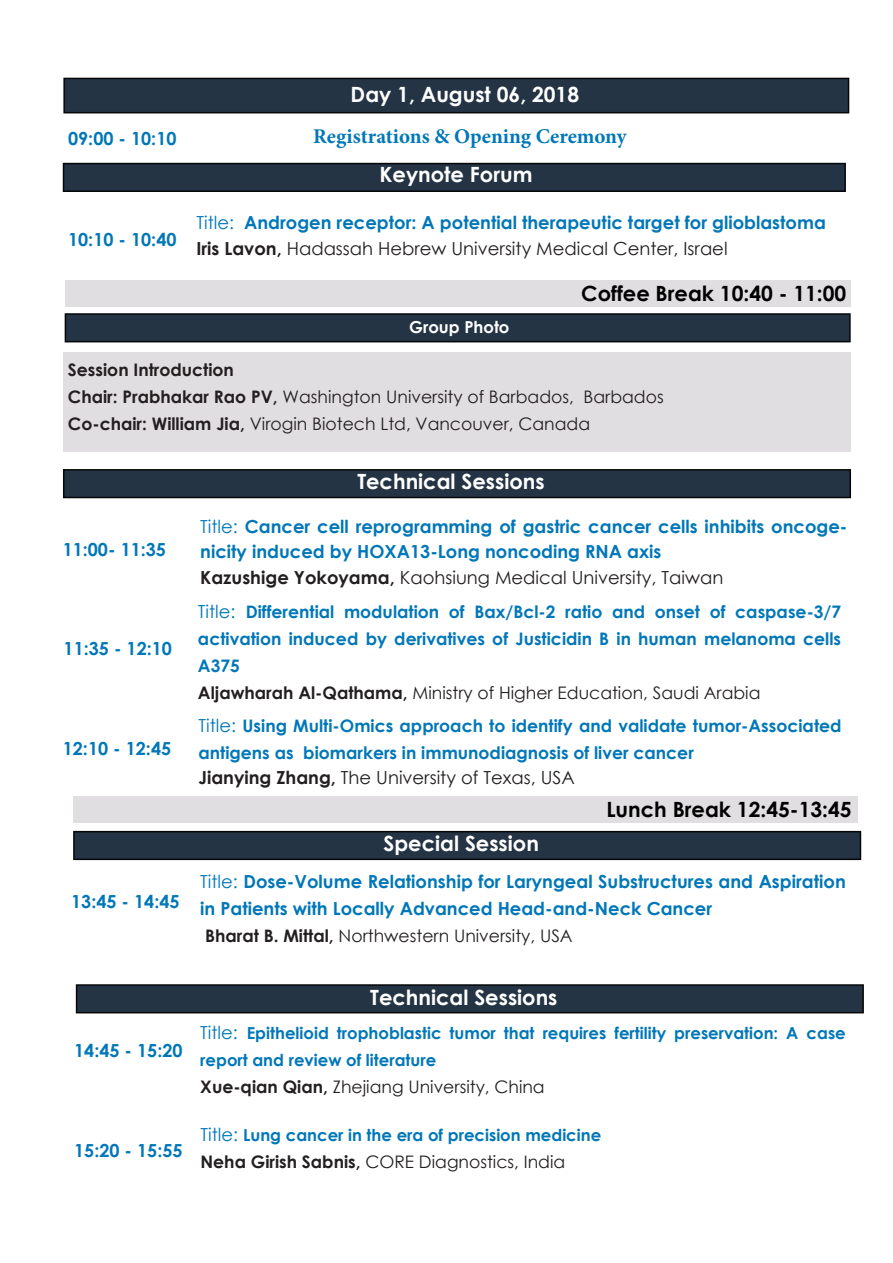
<style>
.page{position:relative;width:893px;height:1263px;background:#fff}
.page>*{position:absolute;margin:0;border:0;box-sizing:border-box;transform-origin:0 0}
.t1{font:700 21px "Century Gothic";color:#fff}
.t2{font:700 21px "Century Gothic";color:#000}
.t3{font:700 21px "Minion Pro";letter-spacing:-.005em;color:#0077b8}
.t4{font:700 18px/25.5px "Century Gothic";color:#0077b8}
.t5{font:18px "Century Gothic";color:#231f20}
.t6{font:17.25px "Century Gothic";color:#231f20}
.t7{font:700 17.25px/27px "Century Gothic";color:#0077b8}
.t8{font:700 17.25px "Century Gothic";color:#231f20}
.t9{font:700 16.5px/27px "Century Gothic";color:#0077b8}
.t10{font:700 16.5px "Century Gothic";color:#fff}
.s1{font-weight:400}
.s2{font-weight:700}
.s3{font-weight:400;font-size:18px}
</style>
<div class="page">
<div style="left:63px;top:163px;width:783px;height:29px;background:#243444;border:2px solid #050608"></div>
<div style="left:64px;top:352px;width:787px;height:99px;background:#e0dee0"></div>
<div style="left:63px;top:78px;width:786px;height:35px;background:#243444;border:2px solid #050608"></div>
<div style="left:63px;top:469px;width:788px;height:29px;background:#243444;border:2px solid #050608"></div>
<div style="left:76px;top:984px;width:788px;height:29px;background:#243444;border:2px solid #050608"></div>
<div style="left:73px;top:831px;width:788px;height:29px;background:#243444;border:2px solid #050608"></div>
<div style="left:65px;top:280px;width:785px;height:27px;background:#e0dee0"></div>
<div style="left:65px;top:313px;width:786px;height:29px;background:#243444;border:2px solid #050608"></div>
<div style="left:73px;top:795px;width:785px;height:27px;background:#e0dee0"></div>
<p class="t4" style="left:68px;top:125px;width:110px">09:00 - 10:10</p>
<p class="t4" style="left:68px;top:226px;width:110px">10:10 - 10:40</p>
<p class="t1" style="left:351px;top:78px;width:230px">Day 1, August 06, 2018</p>
<p class="t3" style="left:313px;top:122px;width:315px">Registrations &amp; Opening Ceremony</p>
<p class="t1" style="left:380px;top:158px;width:154px">Keynote Forum</p>
<p class="t4" style="left:196px;top:209px;width:631px"><span class="s1">Title:</span> Androgen receptor: A potential therapeutic target for glioblastoma</p>
<p class="t5" style="left:196px;top:236px;width:533px"><span class="s2">Iris Lavon,</span> Hadassah Hebrew University Medical Center, Israel</p>
<p class="t10" style="left:409px;top:315px;width:102px">Group Photo</p>
<p class="t2" style="left:581px;top:278px;width:267px">Coffee Break 10:40 - 11:00</p>
<p class="t8" style="left:68px;top:357px;width:167px">Session Introduction</p>
<p class="t6" style="left:68px;top:385px;width:597px"><span class="s2">Chair: Prabhakar Rao PV,</span> Washington University of Barbados, Barbados</p>
<p class="t6" style="left:68px;top:412px;width:524px"><span class="s2">Co-chair: William Jia,</span> Virogin Biotech Ltd, Vancouver, Canada</p>
<p class="t1" style="left:357px;top:466px;width:189px">Technical Sessions</p>
<p class="t4" style="left:63px;top:536px;width:105px">11:00- 11:35</p>
<p class="t4" style="left:64px;top:635px;width:110px">11:35 - 12:10</p>
<p class="t4" style="left:63px;top:735px;width:110px">12:10 - 12:45</p>
<p class="t4" style="left:71px;top:888px;width:110px">13:45 - 14:45</p>
<p class="t4" style="left:200px;top:512px;width:649px"><span class="s1">Title:</span> Cancer cell reprogramming of gastric cancer cells inhibits oncoge&shy;nicity induced by HOXA13-Long noncoding RNA axis</p>
<p class="t5" style="left:200px;top:564px;width:525px"><span class="s2">Kazushige Yokoyama,</span> Kaohsiung Medical University, Taiwan</p>
<p class="t7" style="left:198px;top:597px;width:645px;text-align:justify"><span class="s3">Title:</span> Differential modulation of Bax/Bcl-2 ratio and onset of caspase-3/7 activation induced by derivatives of Justicidin B in human melanoma cells A375</p>
<p class="t6" style="left:198px;top:681px;width:564px"><span class="s2">Aljawharah Al-Qathama,</span> Ministry of Higher Education, Saudi Arabia</p>
<p class="t7" style="left:198px;top:711px;width:645px"><span class="s3">Title:</span> Using Multi-Omics approach to identify and validate tumor-Associated antigens as biomarkers in immunodiagnosis of liver cancer</p>
<p class="t5" style="left:198px;top:765px;width:378px"><span class="s2">Jianying Zhang,</span> The University of Texas, USA</p>
<p class="t1" style="left:383px;top:827px;width:157px">Special Session</p>
<p class="t2" style="left:606px;top:793px;width:247px">Lunch Break 12:45-13:45</p>
<p class="t4" style="left:200px;top:867px;width:647px;line-height:27px"><span class="s1">Title:</span> Dose-Volume Relationship for Laryngeal Substructures and Aspiration in Patients with Locally Advanced Head-and-Neck Cancer</p>
<p class="t6" style="left:205px;top:924px;width:369px"><span class="s2">Bharat B. Mittal,</span> Northwestern University, USA</p>
<p class="t4" style="left:74px;top:1037px;width:110px">14:45 - 15:20</p>
<p class="t4" style="left:74px;top:1136px;width:110px">15:20 - 15:55</p>
<p class="t1" style="left:370px;top:981px;width:189px">Technical Sessions</p>
<p class="t9" style="left:200px;top:1019px;width:647px"><span class="s3">Title:</span> Epithelioid trophoblastic tumor that requires fertility preservation: A case report and review of literature</p>
<p class="t6" style="left:200px;top:1075px;width:346px"><span class="s2">Xue-qian Qian,</span> Zhejiang University, China</p>
<p class="t9" style="left:201px;top:1120px;width:402px"><span class="s3">Title:</span> Lung cancer in the era of precision medicine</p>
<p class="t6" style="left:201px;top:1149px;width:366px"><span class="s2">Neha Girish Sabnis,</span> CORE Diagnostics, India</p>
</div>
